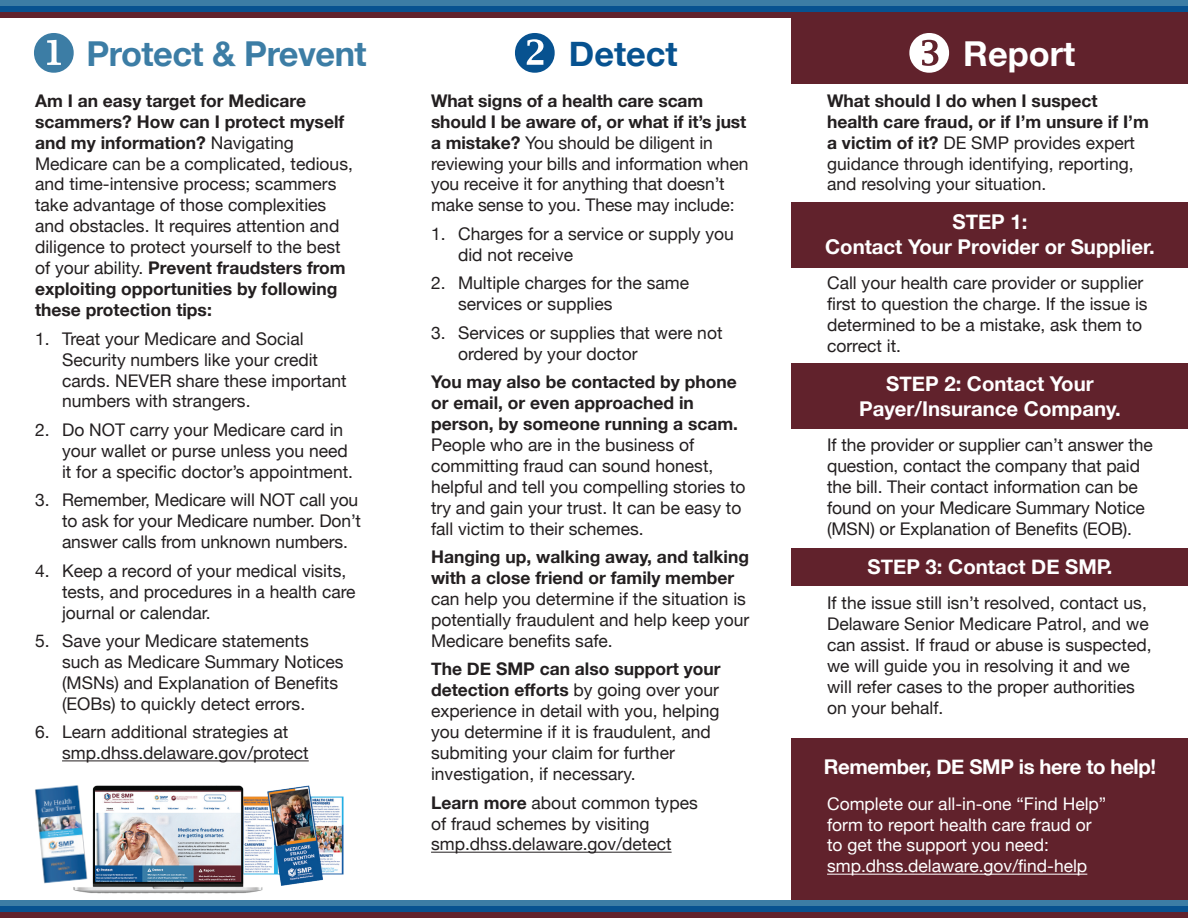
<style>
.page{position:relative;width:1188px;height:918px;background:#fff}
.page>*{position:absolute;margin:0;border:0;box-sizing:border-box;transform-origin:0 0}
.t1{font:700 34.35px "Helvetica Neue";letter-spacing:-.015em;color:#3c7da5}
.t2{font:700 34.35px "Helvetica Neue";color:#075290}
.t3{font:700 34.35px "Helvetica Neue";color:#fff}
.t4{font:700 20.4px/24.5px "Helvetica Neue";color:#fff;text-align:center}
.t5{font:700 20.4px "Helvetica Neue";letter-spacing:-.02em;color:#fff}
.t6{font:17.4px/21px "Helvetica Neue";color:#231f20}
.t7{font:700 17.4px/21px "Helvetica Neue";color:#231f20}
.t8{font:17.4px/21px "Helvetica Neue";color:#fff}
.s1{font-weight:700}
</style>
<div class="page">
<div style="left:791px;top:10px;width:397px;height:74px;background:#61222c"></div>
<div style="left:791px;top:202px;width:397px;height:66px;background:#61222c"></div>
<div style="left:791px;top:363px;width:397px;height:66px;background:#61222c"></div>
<div style="left:791px;top:549px;width:397px;height:37px;background:#61222c"></div>
<div style="left:791px;top:738px;width:397px;height:169px;background:#61222c"></div>
<hr style="left:431px;top:852px;width:241px;height:1px;background:#231f20">
<hr style="left:62px;top:760px;width:247px;height:1px;background:#231f20">
<hr style="left:827px;top:874px;width:260px;height:1px;background:#fff">
<img style="left:275px;top:785px;width:69px;height:101px">
<div style="left:0;top:0;width:1188px;height:6px;background:#3c7da5"></div>
<div style="left:0;top:6px;width:1188px;height:6px;background:#075290"></div>
<div style="left:0;top:12px;width:1188px;height:6px;background:#61222c"></div>
<div style="left:0;top:900px;width:1188px;height:6px;background:#3c7da5"></div>
<div style="left:0;top:906px;width:1188px;height:6px;background:#075290"></div>
<div style="left:0;top:912px;width:1188px;height:6px;background:#61222c"></div>
<img style="left:35px;top:786px;width:30px;height:98px">
<img style="left:65px;top:760px;width:210px;height:134px">
<h1 class="t1" style="left:29px;top:27px;width:339px">◆ Protect &amp; Prevent</h1>
<h1 class="t2" style="left:510px;top:27px;width:169px">❖ Detect</h1>
<h1 class="t3" style="left:963px;top:27px;width:113px">Report</h1>
<p class="t6" style="left:827px;top:91px;width:323px"><span class="s1">What should I do when I suspect health care fraud, or if I’m unsure if I’m a victim of it?</span> DE SMP provides expert guidance through identifying, reporting, and resolving your situation.</p>
<p class="t4" style="left:825px;top:210px;width:331px">STEP 1:<br>Contact Your Provider or Supplier.</p>
<p class="t6" style="left:827px;top:274px;width:322px">Call your health care provider or supplier first to question the charge. If the issue is determined to be a mistake, ask them to correct it.</p>
<p class="t4" style="left:859px;top:372px;width:263px">STEP 2: Contact Your<br>Payer/Insurance Company.</p>
<p class="t6" style="left:827px;top:435px;width:327px">If the provider or supplier can’t answer the question, contact the company that paid the bill. Their contact information can be found on your Medicare Summary Notice (MSN) or Explanation of Benefits (EOB).</p>
<p class="t4" style="left:868px;top:555px;width:246px">STEP 3: Contact DE SMP.</p>
<p class="t6" style="left:827px;top:594px;width:326px">If the issue still isn’t resolved, contact us, Delaware Senior Medicare Patrol, and we can assist. If fraud or abuse is suspected, we will guide you in resolving it and we will refer cases to the proper authorities on your behalf.</p>
<p class="t6" style="left:35px;top:91px;width:319px"><span class="s1">Am I an easy target for Medicare scammers? How can I protect myself and my information?</span> Navigating Medicare can be a complicated, tedious, and time-intensive process; scammers take advantage of those complexities and obstacles. It requires attention and diligence to protect yourself to the best of your ability. <span class="s1">Prevent fraudsters from exploiting opportunities by following these protection tips:</span></p>
<p class="t6" style="left:62px;top:329px;width:286px;text-indent:-27px">1. Treat your Medicare and Social<br>Security numbers like your credit cards. NEVER share these important numbers with strangers.</p>
<p class="t6" style="left:62px;top:420px;width:292px;text-indent:-27px">2. Do NOT carry your Medicare card in your wallet or purse unless you need it for a specific doctor’s appointment.</p>
<p class="t6" style="left:62px;top:491px;width:300px;text-indent:-27px">3. Remember, Medicare will NOT call you to ask for your Medicare number. Don’t answer calls from unknown numbers.</p>
<p class="t6" style="left:62px;top:561px;width:295px;text-indent:-27px">4. Keep a record of your medical visits, tests, and procedures in a health care journal or calendar.</p>
<p class="t6" style="left:62px;top:631px;width:283px;text-indent:-27px">5. Save your Medicare statements such as Medicare Summary Notices (MSNs) and Explanation of Benefits (EOBs) to quickly detect errors.</p>
<p class="t6" style="left:62px;top:723px;width:248px;text-indent:-27px">6. Learn additional strategies at smp.dhss.delaware.gov/protect</p>
<p class="t6" style="left:431px;top:91px;width:319px"><span class="s1">What signs of a health care scam should I be aware of, or what if it’s just a mistake?</span> You should be diligent in reviewing your bills and information when you receive it for anything that doesn’t make sense to you. These may include:</p>
<p class="t6" style="left:458px;top:224px;width:277px;text-indent:-27px">1. Charges for a service or supply you did not receive</p>
<p class="t6" style="left:458px;top:274px;width:233px;text-indent:-27px">2. Multiple charges for the same services or supplies</p>
<p class="t6" style="left:458px;top:323px;width:266px;text-indent:-27px">3. Services or supplies that were not ordered by your doctor</p>
<p class="t7" style="left:431px;top:372px;width:309px">You may also be contacted by phone or email, or even approached in person, by someone running a scam.</p>
<p class="t6" style="left:431px;top:435px;width:316px">People who are in the business of committing fraud can sound honest, helpful and tell you compelling stories to try and gain your trust. It can be easy to fall victim to their schemes.</p>
<p class="t7" style="left:431px;top:547px;width:320px">Hanging up, walking away, and talking with a close friend or family member</p>
<p class="t6" style="left:431px;top:589px;width:320px">can help you determine if the situation is potentially fraudulent and help keep your<br>Medicare benefits safe.</p>
<p class="t6" style="left:431px;top:660px;width:291px"><span class="s1">The DE SMP can also support your detection efforts</span> by going over your experience in detail with you, helping you determine if it is fraudulent, and submiting your claim for further investigation, if necessary.</p>
<p class="t6" style="left:431px;top:793px;width:268px"><span class="s1">Learn more</span> about common types of fraud schemes by visiting smp.dhss.delaware.gov/detect</p>
<p class="t5" style="left:824px;top:751px;width:334px">Remember, DE SMP is here to help!</p>
<p class="t8" style="left:827px;top:794px;width:281px">Complete our all-in-one “Find Help” form to report health care fraud or to get the support you need: smp.dhss.delaware.gov/find-help</p>
</div>
